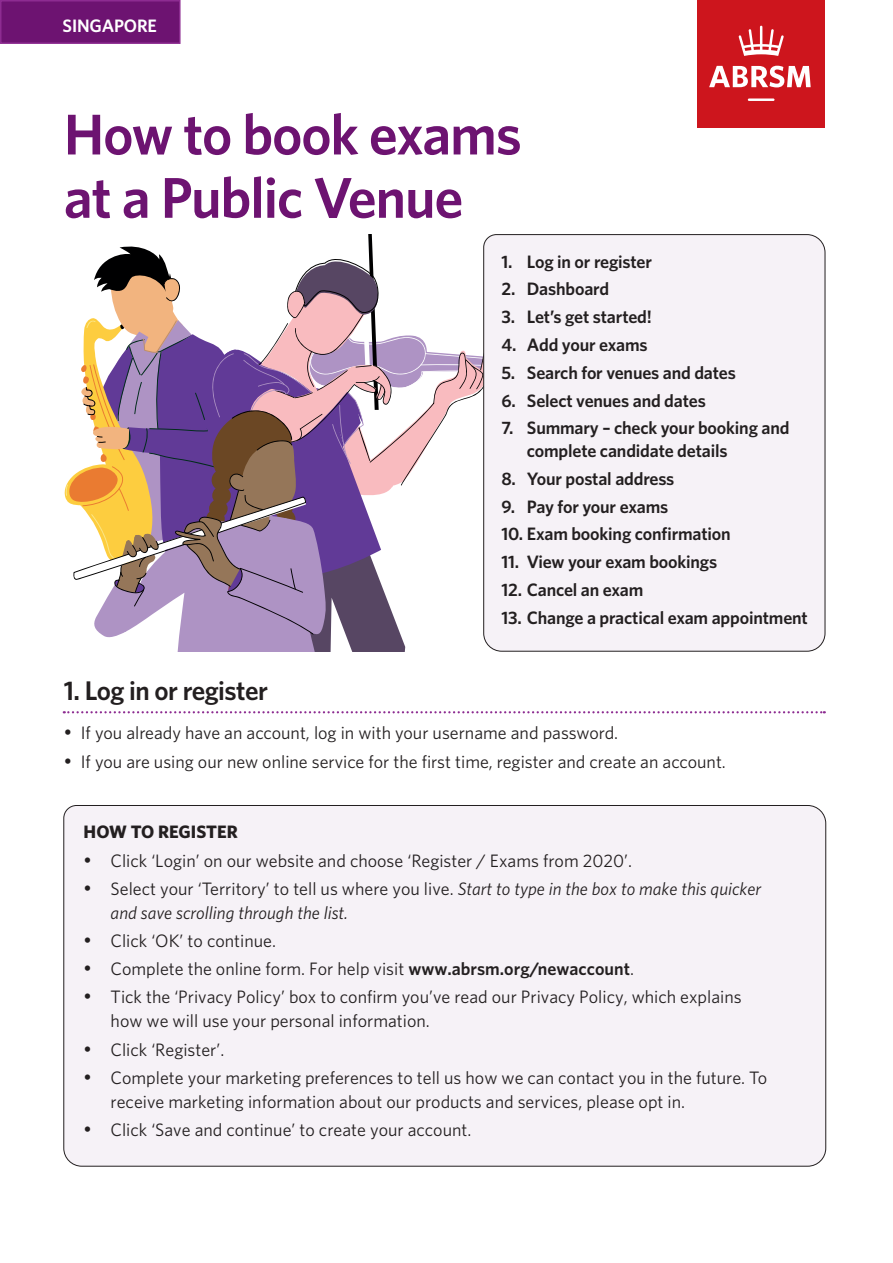
<style>
.page{position:relative;width:893px;height:1263px;background:#fff}
.page>*{position:absolute;margin:0;border:0;box-sizing:border-box;transform-origin:0 0}
.t1{font:600 57.6px/63.3px "Whitney";letter-spacing:-.02em;color:#6d1371}
.t2{font:600 27px "Whitney";letter-spacing:-.02em;color:#231f20}
.t3{font:18px/24px "Whitney";color:#231f20}
.t4{font:600 18px/22.5px "Whitney";letter-spacing:-.01em;color:#231f20}
.t5{font:italic 18px/24px "Whitney";color:#231f20}
.List_Paragraph{font:700 18px "Whitney";color:#231f20}
.List_Paragraph-2{font:600 18px "Whitney";letter-spacing:-.01em;color:#fff}
.s1{font-style:normal}
.s2{font-weight:600}
</style>
<div class="page">
<div style="left:63px;top:805px;width:763px;height:362px;background:#f6f2f7"></div>
<div style="left:697px;top:0;width:128px;height:128px;background:#cd151d"></div>
<svg style="left:709px;top:26px;width:102px;height:75px"></svg>
<svg style="left:64px;top:234px;width:761px;height:480px"></svg>
<div style="left:483px;top:234px;width:343px;height:418px;background:#f6f2f7"></div>
<div style="left:1px;top:1px;width:179px;height:42px;background:#6d1371"></div>
<div style="left:0;top:0;width:181px;height:44px;border:2px solid #8d2c91"></div>
<p class="List_Paragraph-2" style="left:63px;top:14px;width:96px">SINGAPORE</p>
<p class="t1" style="left:64px;top:102px;width:460px">How to book exams at a Public Venue</p>
<p class="t4" style="left:501px;top:250px;width:152px">1. Log in or register</p>
<p class="t4" style="left:501px;top:277px;width:109px">2. Dashboard</p>
<p class="t4" style="left:501px;top:305px;width:152px">3. Let’s get started!</p>
<p class="t4" style="left:501px;top:333px;width:148px">4. Add your exams</p>
<p class="t4" style="left:501px;top:361px;width:236px">5. Search for venues and dates</p>
<p class="t4" style="left:501px;top:389px;width:206px">6. Select venues and dates</p>
<p class="t4" style="left:527px;top:417px;width:264px;text-indent:-26px">7. Summary – check your booking and complete candidate details</p>
<p class="t4" style="left:501px;top:467px;width:175px">8. Your postal address</p>
<p class="t4" style="left:501px;top:495px;width:168px">9. Pay for your exams</p>
<p class="t4" style="left:501px;top:522px;width:231px">10. Exam booking confirmation</p>
<p class="t4" style="left:501px;top:550px;width:217px">11. View your exam bookings</p>
<p class="t4" style="left:501px;top:578px;width:144px">12. Cancel an exam</p>
<p class="t4" style="left:501px;top:606px;width:308px">13. Change a practical exam appointment</p>
<p class="t2" style="left:64px;top:672px;width:206px">1. Log in or register</p>
<p class="t3" style="left:64px;top:721px;width:556px">• If you already have an account, log in with your username and password.</p>
<p class="t3" style="left:64px;top:749px;width:664px">• If you are using our new online service for the first time, register and create an account.</p>
<p class="List_Paragraph" style="left:84px;top:820px;width:156px">HOW TO REGISTER</p>
<p class="t3" style="left:84px;top:848px;width:550px">• Click ‘Login’ on our website and choose ‘Register / Exams from 2020’.</p>
<p class="t5" style="left:111px;top:876px;width:652px;text-indent:-27px">• <span class="s1">Select your ‘Territory’ to tell us where you live.</span> Start to type in the box to make this quicker and save scrolling through the list.</p>
<p class="t3" style="left:84px;top:928px;width:194px">• Click ‘OK’ to continue.</p>
<p class="t3" style="left:84px;top:956px;width:552px">• Complete the online form. For help visit <span class="s2">www.abrsm.org/newaccount</span>.</p>
<p class="t3" style="left:111px;top:984px;width:632px;text-indent:-27px">• Tick the ‘Privacy Policy’ box to confirm you’ve read our Privacy Policy, which explains how we will use your personal information.</p>
<p class="t3" style="left:84px;top:1037px;width:142px">• Click ‘Register’.</p>
<p class="t3" style="left:111px;top:1065px;width:658px;text-indent:-27px">• Complete your marketing preferences to tell us how we can contact you in the future. To receive marketing information about our products and services, please opt in.</p>
<p class="t3" style="left:84px;top:1117px;width:389px">• Click ‘Save and continue’ to create your account.</p>
</div>
